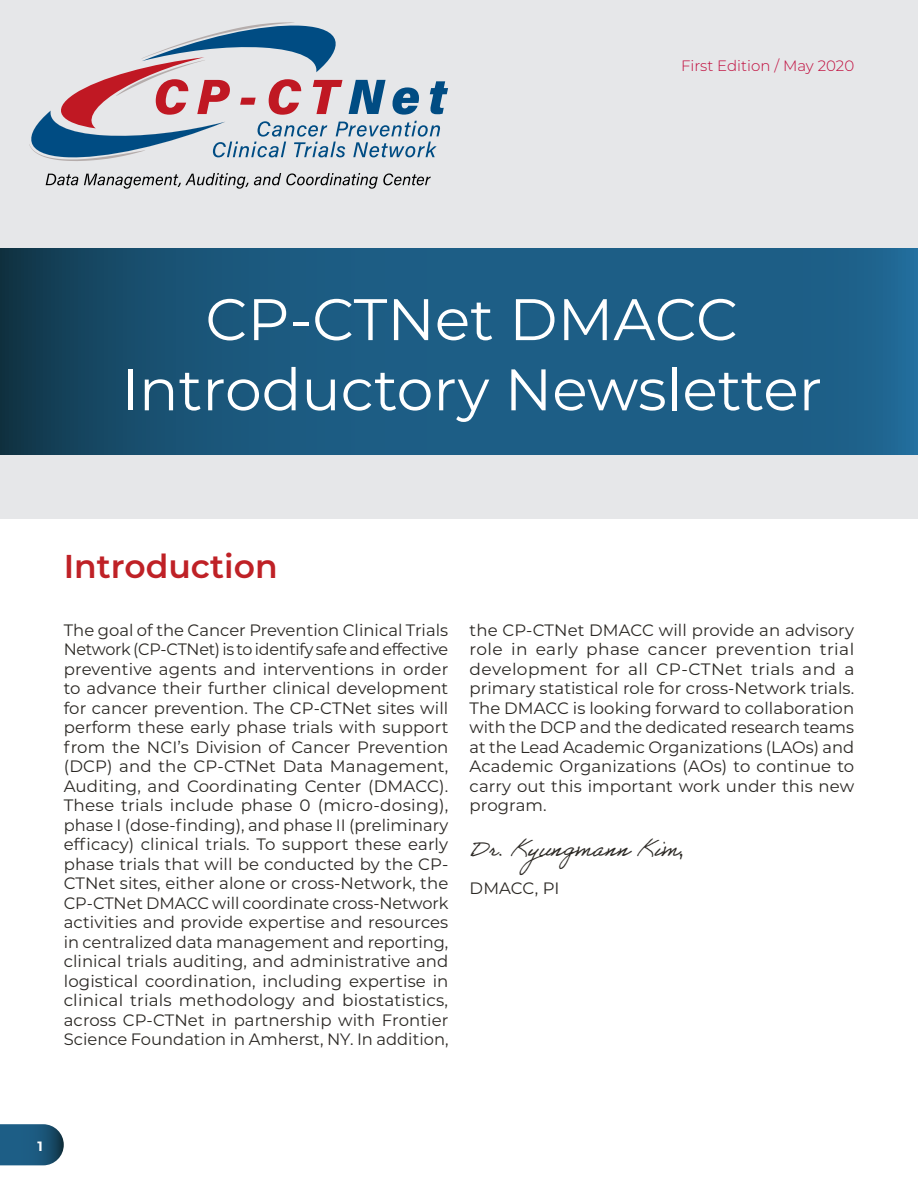
<style>
.page{position:relative;width:918px;height:1188px;background:#fff}
.page>*{position:absolute;margin:0;border:0;box-sizing:border-box;transform-origin:0 0}
.Headline{font:58.5px "Montserrat";color:#fff}
.H_1{font:600 33px "Montserrat";color:#bf2126}
.B_1{font:22.5px "Adobe Handwriting Ernie";letter-spacing:.005em;color:#2b2824}
.B_1-2{font:16.5px/19.5px "Montserrat";letter-spacing:.005em;color:#2b2824;text-align:justify}
.Credit_Line{font:300 15px "Montserrat";color:#c00a3b}
.t1{font:700 13.5px "Montserrat";color:#fff}
.s1{font-family:"Montserrat"}
</style>
<div class="page">
<svg style="left:0;top:1124px;width:64px;height:41px;background:#2c6384"></svg>
<div style="left:0;top:0;width:918px;height:518px;background:#e6e7e9"></div>
<svg style="left:0;top:248px;width:918px;height:206px;background:#1b587d"></svg>
<svg style="left:29px;top:22px;width:419px;height:139px"></svg>
<svg style="left:46px;top:173px;width:385px;height:16px"></svg>
<p class="Credit_Line" style="left:681px;top:55px;width:175px">First Edition / May 2020</p>
<p class="Headline" style="left:205px;top:279px;width:534px">CP-CTNet DMACC</p>
<p class="Headline" style="left:121px;top:349px;width:702px">Introductory Newsletter</p>
<p class="H_1" style="left:64px;top:543px;width:215px">Introduction</p>
<p class="B_1-2" style="left:64px;top:620px;width:386px">The goal of the Cancer Prevention Clinical Trials Network (CP-CTNet) is to identify safe and effective preventive agents and interventions in order to advance their further clinical development for cancer prevention. The CP-CTNet sites will perform these early phase trials with support from the NCI’s Division of Cancer Prevention (DCP) and the CP-CTNet Data Management, Auditing, and Coordinating Center (DMACC).<br>These trials include phase 0 (micro-dosing), phase I (dose-finding), and phase II (preliminary efficacy) clinical trials. To support these early phase trials that will be conducted by the CP-CTNet sites, either alone or cross-Network, the CP-CTNet DMACC will coordinate cross-Network activities and provide expertise and resources in centralized data management and reporting, clinical trials auditing, and administrative and logistical coordination, including expertise in clinical trials methodology and biostatistics, across CP-CTNet in partnership with Frontier Science Foundation in Amherst, NY. In addition,</p>
<p class="B_1-2" style="left:470px;top:620px;width:386px">the CP-CTNet DMACC will provide an advisory role in early phase cancer prevention trial development for all CP-CTNet trials and a primary statistical role for cross-Network trials.<br>The DMACC is looking forward to collaboration with the DCP and the dedicated research teams at the Lead Academic Organizations (LAOs) and Academic Organizations (AOs) to continue to carry out this important work under this new program.</p>
<p class="B_1" style="left:470px;top:835px;width:215px">Dr. Kyungmann Kim<span class="s1">,</span></p>
<p class="B_1-2" style="left:470px;top:878px;width:91px">DMACC, PI</p>
<p class="t1" style="left:38px;top:1136px;width:7px">1</p>
</div>
